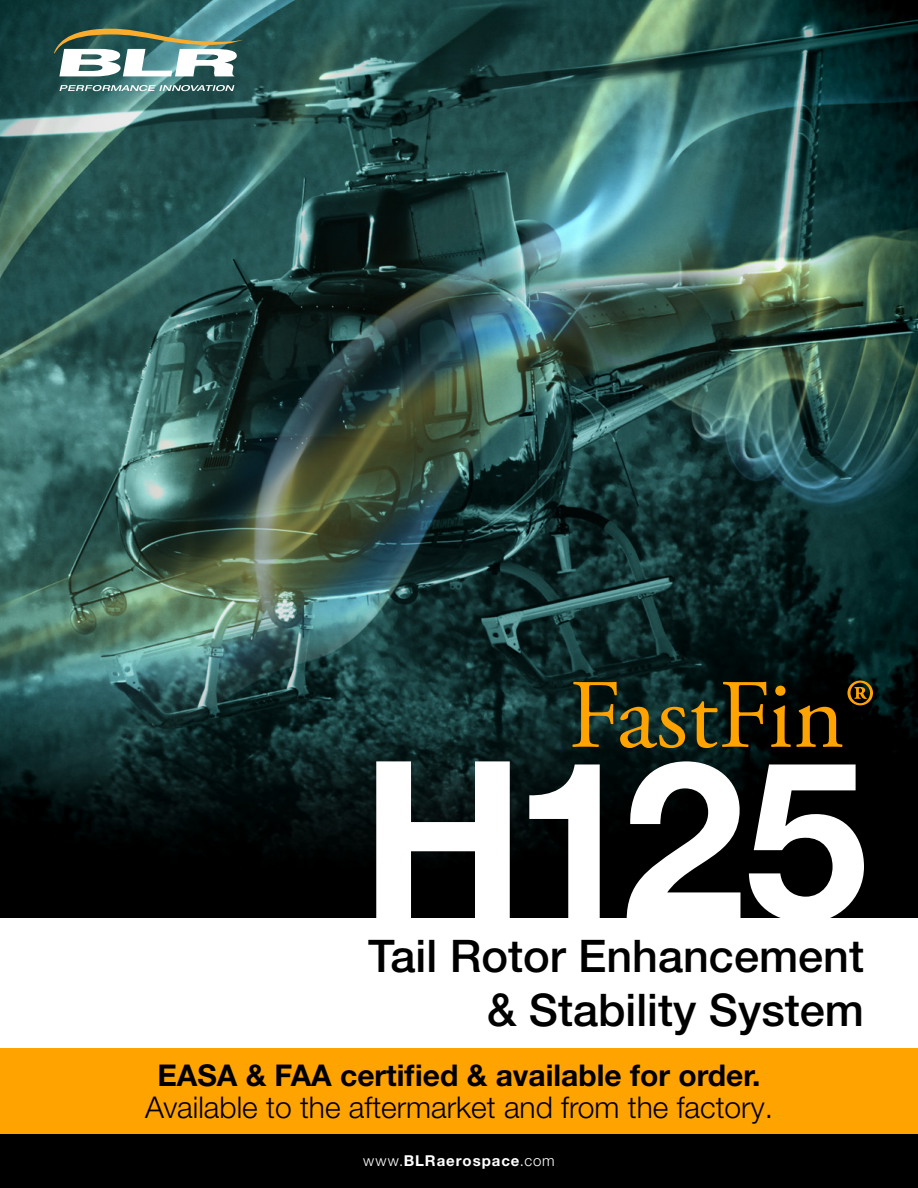
<style>
.page{position:relative;width:918px;height:1188px;background:#fff}
.page>*{position:absolute;margin:0;border:0;box-sizing:border-box;transform-origin:0 0}
.t1{font:500 45px/54px "Helvetica Neue LT Pro";color:#000;text-align:right}
.t2{font:300 30px "Helvetica Neue LT Pro";color:#000}
.t3{font:700 30px "Helvetica Neue LT Pro";color:#000}
.t4{font:700 15px "Helvetica Neue LT Pro";letter-spacing:.06em;color:#fff}
.s1{font-weight:300}
</style>
<div class="page">
<img style="left:0;top:0;width:918px;height:918px">
<div style="left:0;top:1134px;width:918px;height:54px;background:#000"></div>
<svg style="left:572px;top:681px;width:301px;height:67px;background:#3f350f"></svg>
<div style="left:0;top:1048px;width:918px;height:86px;background:#ffa300"></div>
<svg style="left:376px;top:761px;width:488px;height:157px"></svg>
<svg style="left:54px;top:29px;width:189px;height:47px"></svg>
<svg style="left:60px;top:85px;width:174px;height:6px"></svg>
<h1 class="t1" style="left:368px;top:929px;width:497px">Tail Rotor Enhancement &amp; Stability System</h1>
<p class="t3" style="left:157px;top:1057px;width:605px">EASA &amp; FAA certified &amp; available for order.</p>
<p class="t2" style="left:145px;top:1089px;width:629px">Available to the aftermarket and from the factory.</p>
<p class="t4" style="left:363px;top:1152px;width:193px"><span class="s1">www.</span>BLRaerospace<span class="s1">.com</span></p>
</div>
